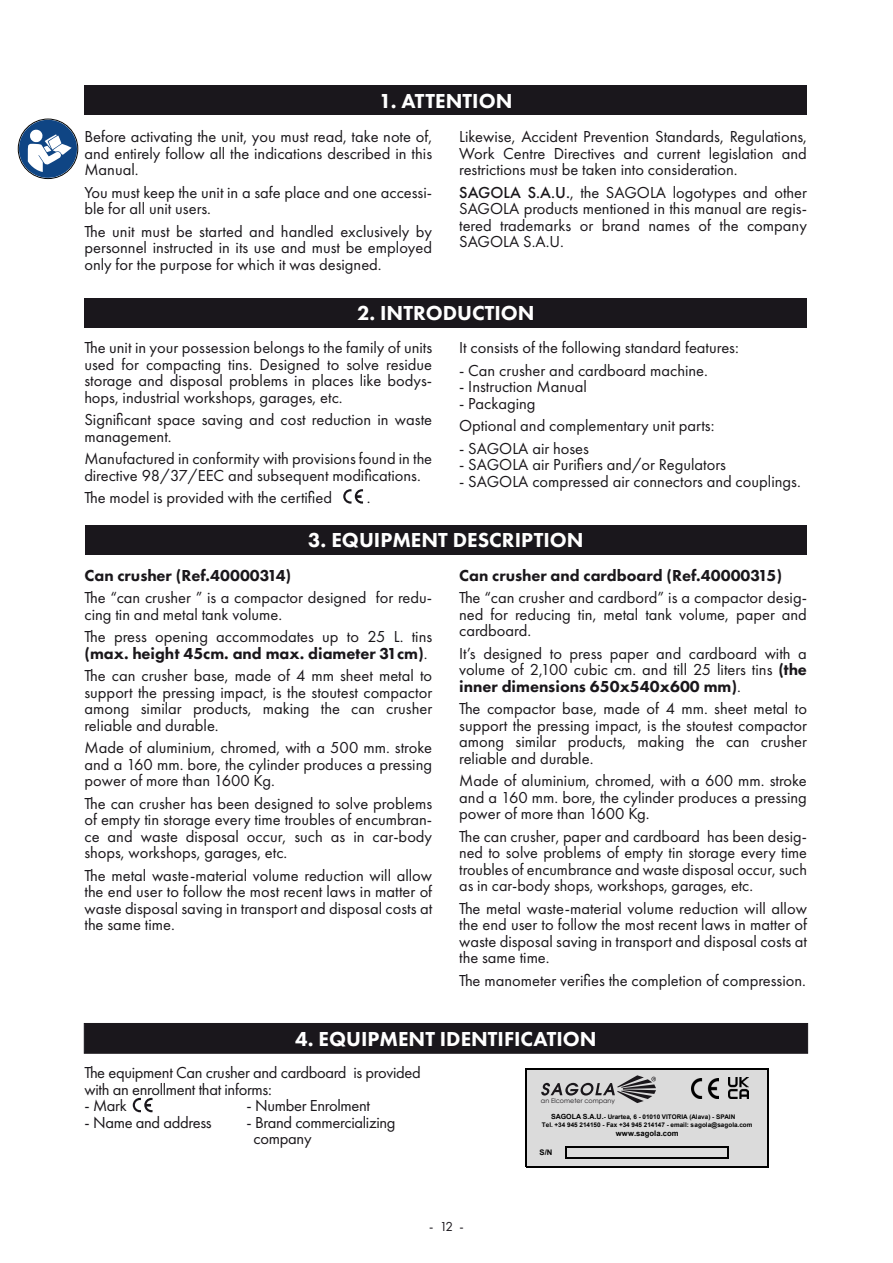
<style>
.page{position:relative;width:893px;height:1263px;background:#fff}
.page>*{position:absolute;margin:0;border:0;box-sizing:border-box;transform-origin:0 0}
.t1{font:800 21px "Futura PT";color:#fff}
.t2{font:16.5px/16.5px "Futura PT";color:#1a171b;text-align:justify}
.t3{font:16.5px/16.5px "Futura PT";letter-spacing:-.02em;color:#1a171b}
.t4{font:800 16.5px "Futura PT";color:#1a171b}
.t5{font:13.5px "Futura PT";color:#1a171c}
.t6{font:700 7.65px "Arial";letter-spacing:.005em;color:#000}
.t7{font:6.45px "Century Gothic";color:#1a171b}
.t8{font:700 6.3px "Arial";color:#000}
.s1{font-weight:500}
.s2{font-weight:800}
.s3{font-size:7.05px}
</style>
<div class="page">
<div style="left:85px;top:86px;width:722px;height:29px;background:#1a171c"></div>
<div style="left:84px;top:298px;width:723px;height:29px;background:#1a171c"></div>
<div style="left:84px;top:1023px;width:724px;height:30px;background:#1a171c"></div>
<div style="left:85px;top:525px;width:722px;height:30px;background:#1a171c"></div>
<svg style="left:343px;top:489px;width:20px;height:15px"></svg>
<svg style="left:133px;top:1098px;width:20px;height:14px"></svg>
<svg style="left:17px;top:120px;width:60px;height:58px"></svg>
<div style="left:526px;top:1069px;width:242px;height:97px;background:#dbdbdb"></div>
<hr style="left:525px;top:1069px;width:1px;height:98px;background:#000">
<hr style="left:767px;top:1070px;width:2px;height:97px;background:#000">
<svg style="left:565px;top:1146px;width:2px;height:13px"></svg>
<hr style="left:526px;top:1069px;width:243px;height:1px;background:#000">
<hr style="left:567px;top:1146px;width:161px;height:1px;background:#000">
<hr style="left:567px;top:1157px;width:161px;height:2px;background:#000">
<hr style="left:526px;top:1166px;width:243px;height:1px;background:#000">
<img style="left:691px;top:1079px;width:28px;height:19px">
<img style="left:728px;top:1077px;width:20px;height:21px">
<svg style="left:541px;top:1075px;width:115px;height:28px"></svg>
<p class="t1" style="left:379px;top:88px;width:135px">1. ATTENTION</p>
<p class="t2" style="left:84px;top:129px;width:349px">Before activating the unit, you must read, take note of, and entirely follow all the indications described in this Manual.</p>
<p class="t2" style="left:84px;top:184px;width:349px">You must keep the unit in a safe place and one accessi&shy;ble for all unit users.</p>
<p class="t2" style="left:84px;top:223px;width:349px">The unit must be started and handled exclusively by personnel instructed in its use and must be employed only for the purpose for which it was designed.</p>
<p class="t2" style="left:459px;top:129px;width:349px">Likewise, Accident Prevention Standards, Regulations, Work Centre Directives and current legislation and restrictions must be taken into consideration.</p>
<p class="t2" style="left:459px;top:184px;width:349px"><span class="s1">SAGOLA S.A.U.</span>, the SAGOLA logotypes and other SAGOLA products mentioned in this manual are regis&shy;tered trademarks or brand names of the company SAGOLA S.A.U.</p>
<p class="t1" style="left:357px;top:300px;width:179px">2. INTRODUCTION</p>
<p class="t2" style="left:84px;top:339px;width:349px">The unit in your possession belongs to the family of units used for compacting tins. Designed to solve residue storage and disposal problems in places like bodys&shy;hops, industrial workshops, garages, etc.</p>
<p class="t2" style="left:84px;top:411px;width:349px">Significant space saving and cost reduction in waste management.</p>
<p class="t2" style="left:84px;top:450px;width:349px">Manufactured in conformity with provisions found in the directive 98/37/EEC and subsequent modifications.</p>
<p class="t2" style="left:84px;top:489px;width:249px">The model is provided with the certified</p>
<p class="t2" style="left:367px;top:489px;width:5px">.</p>
<p class="t2" style="left:459px;top:339px;width:281px">It consists of the following standard features:</p>
<p class="t2" style="left:459px;top:362px;width:250px">- Can crusher and cardboard machine.</p>
<p class="t2" style="left:459px;top:378px;width:129px">- Instruction Manual</p>
<p class="t2" style="left:459px;top:392px;width:257px;line-height:22.5px">- Packaging<br>Optional and complementary unit parts:</p>
<p class="t2" style="left:459px;top:440px;width:131px">- SAGOLA air hoses</p>
<p class="t2" style="left:459px;top:456px;width:268px">- SAGOLA air Purifiers and/or Regulators</p>
<p class="t2" style="left:459px;top:473px;width:343px">- SAGOLA compressed air connectors and couplings.</p>
<p class="t1" style="left:308px;top:527px;width:277px">3. EQUIPMENT DESCRIPTION</p>
<p class="t4" style="left:84px;top:565px;width:208px">Can crusher (Ref.40000314)</p>
<p class="t2" style="left:84px;top:589px;width:349px">The “can crusher ” is a compactor designed for redu&shy;cing tin and metal tank volume.</p>
<p class="t2" style="left:84px;top:628px;width:349px">The press opening accommodates up to 25 L. tins <span class="s2">(max. height 45cm. and max. diameter 31cm)</span>.</p>
<p class="t2" style="left:84px;top:667px;width:349px">The can crusher base, made of 4 mm sheet metal to support the pressing impact, is the stoutest compactor among similar products, making the can crusher reliable and durable.</p>
<p class="t2" style="left:84px;top:739px;width:349px">Made of aluminium, chromed, with a 500 mm. stroke and a 160 mm. bore, the cylinder produces a pressing power of more than 1600 Kg.</p>
<p class="t2" style="left:84px;top:795px;width:349px">The can crusher has been designed to solve problems of empty tin storage every time troubles of encumbran&shy;ce and waste disposal occur, such as in car-body shops, workshops, garages, etc.</p>
<p class="t2" style="left:84px;top:867px;width:349px">The metal waste-material volume reduction will allow the end user to follow the most recent laws in matter of waste disposal saving in transport and disposal costs at the same time.</p>
<p class="t4" style="left:459px;top:565px;width:324px">Can crusher and cardboard (Ref.40000315)</p>
<p class="t2" style="left:459px;top:589px;width:349px">The “can crusher and cardbord” is a compactor desig&shy;ned for reducing tin, metal tank volume, paper and cardboard.</p>
<p class="t2" style="left:459px;top:645px;width:349px">It’s designed to press paper and cardboard with a volume of 2,100 cubic cm. and till 25 liters tins <span class="s2">(the inner dimensions 650x540x600 mm)</span>.</p>
<p class="t2" style="left:459px;top:700px;width:349px">The compactor base, made of 4 mm. sheet metal to support the pressing impact, is the stoutest compactor among similar products, making the can crusher reliable and durable.</p>
<p class="t2" style="left:459px;top:772px;width:349px">Made of aluminium, chromed, with a 600 mm. stroke and a 160 mm. bore, the cylinder produces a pressing power of more than 1600 Kg.</p>
<p class="t2" style="left:459px;top:828px;width:349px">The can crusher, paper and cardboard has been desig&shy;ned to solve problems of empty tin storage every time troubles of encumbrance and waste disposal occur, such as in car-body shops, workshops, garages, etc.</p>
<p class="t2" style="left:459px;top:900px;width:349px">The metal waste-material volume reduction will allow the end user to follow the most recent laws in matter of waste disposal saving in transport and disposal costs at the same time.</p>
<p class="t2" style="left:459px;top:972px;width:348px">The manometer verifies the completion of compression.</p>
<p class="t1" style="left:295px;top:1026px;width:303px">4. EQUIPMENT IDENTIFICATION</p>
<p class="t3" style="left:85px;top:1064px;width:338px">The equipment Can crusher and cardboard is provided with an enrollment that informs:</p>
<p class="t2" style="left:85px;top:1097px;width:44px">- Mark</p>
<p class="t3" style="left:247px;top:1097px;width:125px">- Number Enrolment</p>
<p class="t3" style="left:85px;top:1114px;width:129px">- Name and address</p>
<p class="t3" style="left:254px;top:1114px;width:143px;text-indent:-7px">- Brand commercializing company</p>
<p class="t5" style="left:429px;top:1218px;width:36px">- 12 -</p>
<p class="t7" style="left:541px;top:1096px;width:76px">an Elcometer company</p>
<p class="t8" style="left:551px;top:1112px;width:186px"><span class="s3">SAGOLA S.A.U.</span>- Urartea, 6 - 01010 VITORIA (Alava) - SPAIN</p>
<p class="t6" style="left:616px;top:1128px;width:64px">www.sagola.com</p>
<p class="t8" style="left:542px;top:1121px;width:212px">Tel. +34 945 214150 - Fax +34 945 214147 - email: sagola@sagola.com</p>
<p class="t6" style="left:540px;top:1147px;width:14px">S/N</p>
</div>
